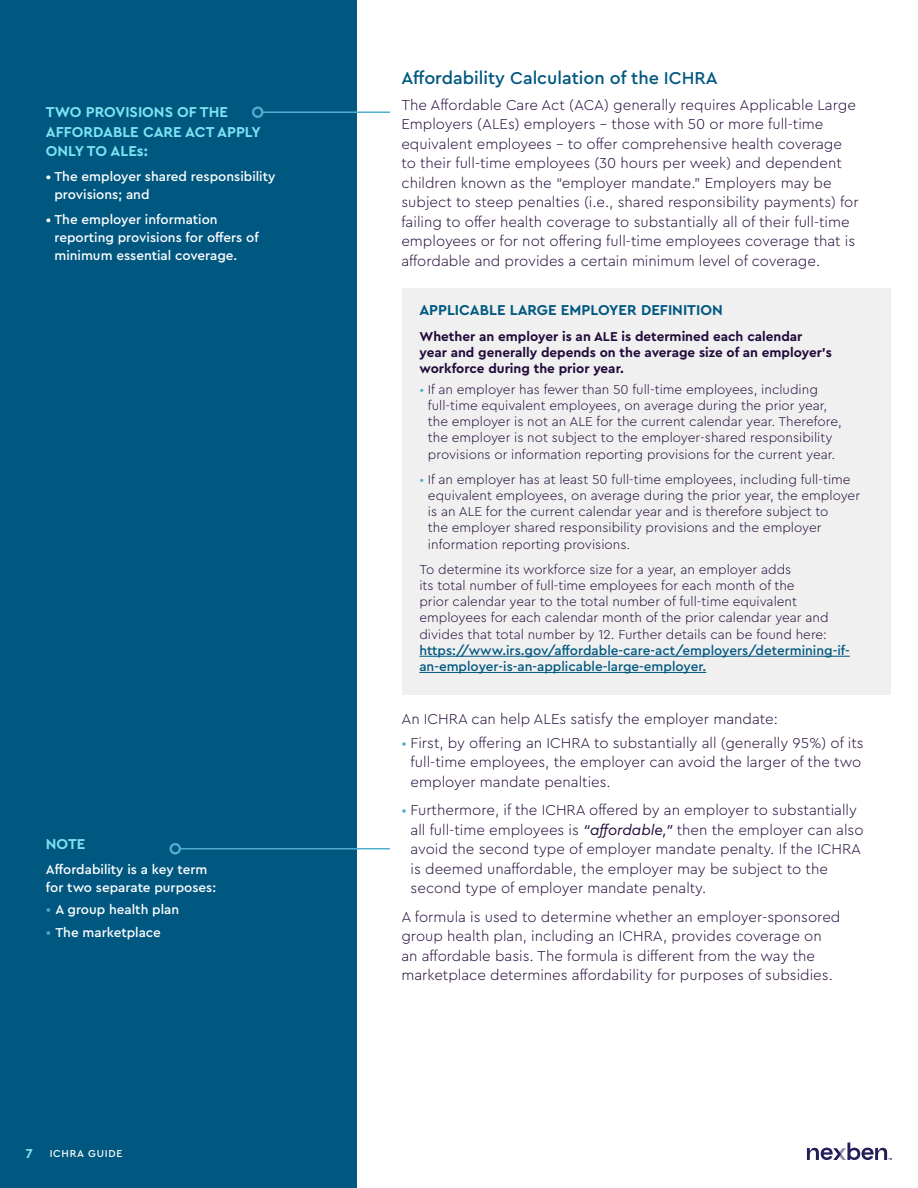
<style>
.page{position:relative;width:918px;height:1188px;background:#fff}
.page>*{position:absolute;margin:0;border:0;box-sizing:border-box;transform-origin:0 0}
.t1{font:500 18px "Cera Pro";color:#005880}
.t2{font:300 15px/19.5px "Cera Pro";color:#220a3a}
.t3{font:700 15px/19.5px "Cera Pro";color:#7de3f2}
.t4{font:700 15px "Cera Pro";color:#005880}
.t5{font:300 13.5px/16.2px "Cera Pro";color:#220a3a}
.t6{font:500 13.5px/18px "Cera Pro";color:#fff}
.t7{font:700 13.5px/16.2px "Cera Pro";color:#220a3a}
.t8{font:500 13.5px/16.2px "Cera Pro";color:#005880}
.t9{font:500 10.5px "Cera Pro";letter-spacing:.075em;color:#fff}
.s1{font-weight:300;font-size:15px;color:#50afd1}
.s2{font-weight:700;font-size:13.5px;color:#7de3f2}
.s3{color:#50afd1}
.s4{font-weight:400;font-style:italic}
</style>
<div class="page">
<svg style="left:807px;top:1143px;width:85px;height:17px"></svg>
<div style="left:402px;top:288px;width:489px;height:406px;background:#f0f0f0"></div>
<div style="left:0;top:0;width:356px;height:1188px;background:#005880"></div>
<hr style="left:419px;top:656px;width:431px;height:1px;background:#005880">
<hr style="left:419px;top:672px;width:287px;height:1px;background:#005880">
<hr style="left:180px;top:848px;width:210px;height:1px;background:#50afd1">
<div style="left:169px;top:843px;width:12px;height:11px;border:2px solid #50afd1;border-radius:50%"></div>
<hr style="left:262px;top:111px;width:128px;height:2px;background:#50afd1">
<div style="left:252px;top:107px;width:11px;height:11px;border:2px solid #50afd1;border-radius:50%"></div>
<p class="t3" style="left:46px;top:102px;width:216px">TWO PROVISIONS OF THE<br>AFFORDABLE CARE ACT APPLY<br>ONLY TO ALEs:</p>
<p class="t6" style="left:54px;top:167px;width:223px;text-indent:-9px">• The employer shared responsibility provisions; and</p>
<p class="t6" style="left:54px;top:210px;width:206px;text-indent:-9px">• The employer information reporting provisions for offers of minimum essential coverage.</p>
<p class="t3" style="left:46px;top:834px;width:41px">NOTE</p>
<p class="t6" style="left:46px;top:860px;width:172px">Affordability is a key term for two separate purposes:</p>
<p class="t6" style="left:46px;top:900px;width:135px"><span class="s1">•</span> A group health plan</p>
<p class="t6" style="left:46px;top:923px;width:117px"><span class="s1">•</span> The marketplace</p>
<p class="t9" style="left:26px;top:1146px;width:98px"><span class="s2">7</span> ICHRA GUIDE</p>
<p class="t1" style="left:401px;top:66px;width:318px">Affordability Calculation of the ICHRA</p>
<p class="t2" style="left:401px;top:94px;width:459px">The Affordable Care Act (ACA) generally requires Applicable Large Employers (ALEs) employers – those with 50 or more full-time equivalent employees – to offer comprehensive health coverage to their full-time employees (30 hours per week) and dependent children known as the “employer mandate.” Employers may be subject to steep penalties (i.e., shared responsibility payments) for failing to offer health coverage to substantially all of their full-time employees or for not offering full-time employees coverage that is affordable and provides a certain minimum level of coverage.</p>
<p class="t4" style="left:419px;top:300px;width:305px">APPLICABLE LARGE EMPLOYER DEFINITION</p>
<p class="t7" style="left:419px;top:328px;width:414px">Whether an employer is an ALE is determined each calendar year and generally depends on the average size of an employer’s workforce during the prior year.</p>
<p class="t5" style="left:428px;top:381px;width:416px;text-indent:-9px"><span class="s3">•</span> If an employer has fewer than 50 full-time employees, including full-time equivalent employees, on average during the prior year, the employer is not an ALE for the current calendar year. Therefore, the employer is not subject to the employer-shared responsibility provisions or information reporting provisions for the current year.</p>
<p class="t5" style="left:428px;top:471px;width:434px;text-indent:-9px"><span class="s3">•</span> If an employer has at least 50 full-time employees, including full-time equivalent employees, on average during the prior year, the employer is an ALE for the current calendar year and is therefore subject to<br>the employer shared responsibility provisions and the employer information reporting provisions.</p>
<p class="t5" style="left:419px;top:561px;width:411px">To determine its workforce size for a year, an employer adds<br>its total number of full-time employees for each month of the<br>prior calendar year to the total number of full-time equivalent employees for each calendar month of the prior calendar year and divides that total number by 12. Further details can be found here:</p>
<p class="t8" style="left:419px;top:642px;width:432px">https://www.irs.gov/affordable-care-act/employers/determining-if&shy;an-employer-is-an-applicable-large-employer.</p>
<p class="t2" style="left:401px;top:708px;width:378px">An ICHRA can help ALEs satisfy the employer mandate:</p>
<p class="t2" style="left:411px;top:732px;width:454px;text-indent:-9px"><span class="s3">•</span> First, by offering an ICHRA to substantially all (generally 95%) of its full-time employees, the employer can avoid the larger of the two employer mandate penalties.</p>
<p class="t2" style="left:411px;top:800px;width:455px;text-indent:-9px"><span class="s3">•</span> Furthermore, if the ICHRA offered by an employer to substantially all full-time employees is <span class="s4">“affordable,”</span> then the employer can also avoid the second type of employer mandate penalty. If the ICHRA is deemed unaffordable, the employer may be subject to the second type of employer mandate penalty.</p>
<p class="t2" style="left:401px;top:906px;width:441px">A formula is used to determine whether an employer-sponsored group health plan, including an ICHRA, provides coverage on an affordable basis. The formula is different from the way the marketplace determines affordability for purposes of subsidies.</p>
</div>
